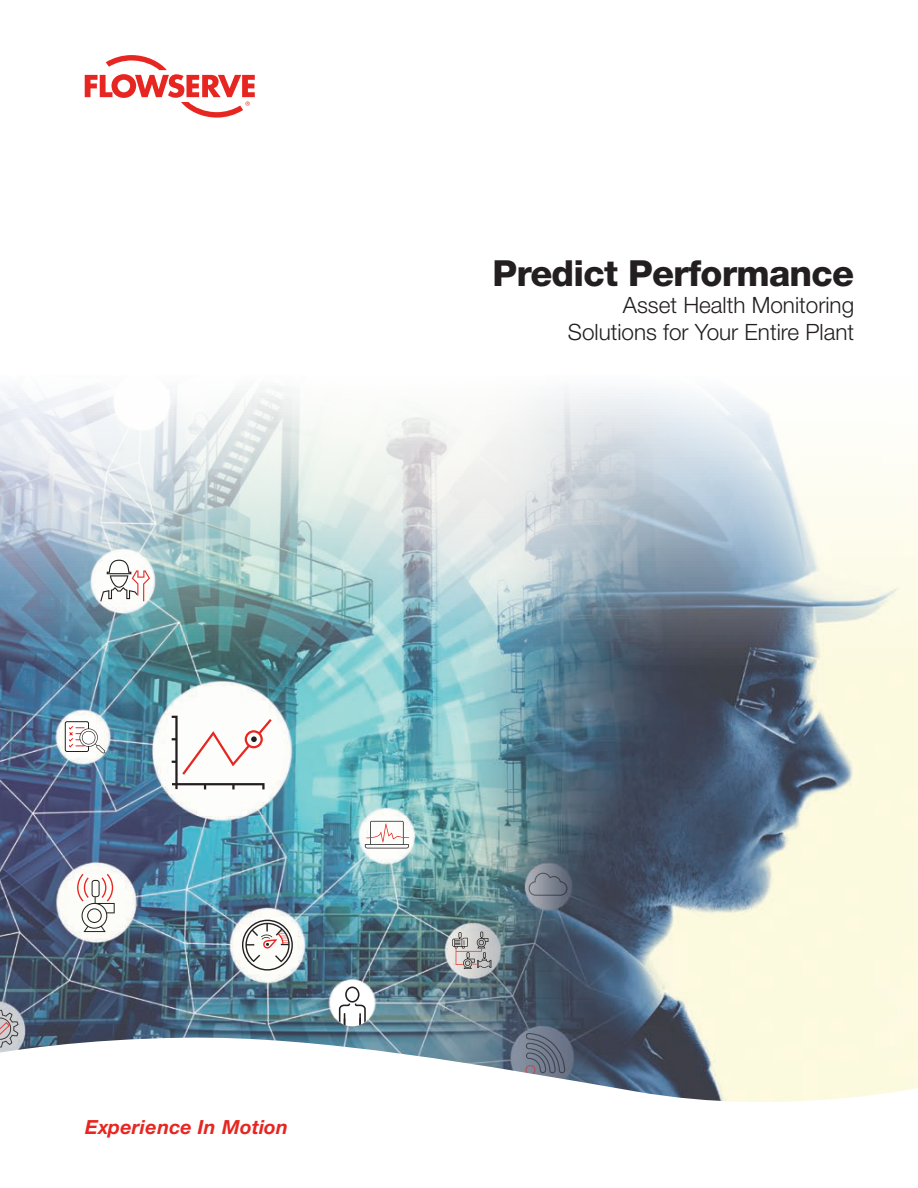
<style>
.page{position:relative;width:918px;height:1188px;background:#fff}
.page>*{position:absolute;margin:0;border:0;box-sizing:border-box;transform-origin:0 0}
.t1{font:800 36px "Helvetica Neue LT Std";letter-spacing:-.02em;color:#231f20}
.t2{font:300 22.5px/27px "Helvetica Neue LT Std";color:#231f20;text-align:right}
.t3{font:italic 700 19.5px "Helvetica Neue LT Std";letter-spacing:.015em;color:#e72621}
</style>
<div class="page">
<img style="left:0;top:386px;width:918px;height:650px">
<svg style="left:525px;top:1032px;width:41px;height:4px"></svg>
<svg style="left:85px;top:55px;width:170px;height:63px"></svg>
<svg style="left:0;top:1036px;width:918px;height:66px"></svg>
<svg style="left:0;top:1009px;width:19px;height:39px"></svg>
<svg style="left:77px;top:874px;width:38px;height:58px"></svg>
<svg style="left:242px;top:920px;width:51px;height:51px"></svg>
<svg style="left:100px;top:560px;width:50px;height:41px"></svg>
<svg style="left:172px;top:716px;width:100px;height:73px"></svg>
<svg style="left:365px;top:821px;width:44px;height:27px"></svg>
<div style="left:65px;top:722px;width:24px;height:30px;background:#fff;border-radius:2px"></div>
<div style="left:65px;top:721px;width:24px;height:31px;border:1px solid #231f20;border-radius:2px"></div>
<svg style="left:68px;top:725px;width:37px;height:28px"></svg>
<svg style="left:452px;top:932px;width:39px;height:37px"></svg>
<div style="left:331px;top:980px;width:43px;height:46px;background:#fff;border-radius:50%"></div>
<svg style="left:339px;top:987px;width:27px;height:39px"></svg>
<svg style="left:528px;top:872px;width:40px;height:24px"></svg>
<h1 class="t1" style="left:492px;top:251px;width:363px">Predict Performance</h1>
<p class="t2" style="left:568px;top:291px;width:288px">Asset Health Monitoring<br>Solutions for Your Entire Plant</p>
<p class="t3" style="left:85px;top:1115px;width:205px">Experience In Motion</p>
</div>
